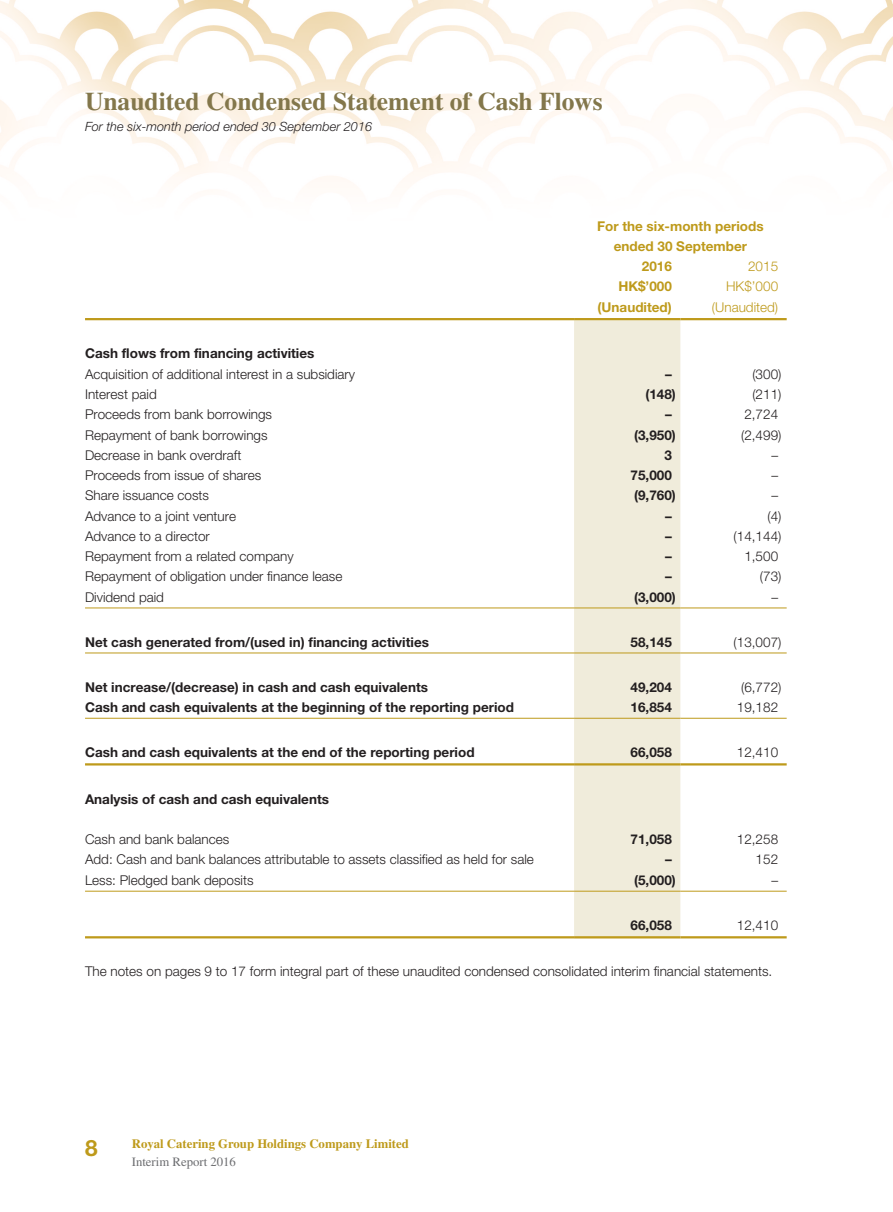
<style>
.page{position:relative;width:893px;height:1212px;background:#fff}
.page>*{position:absolute;margin:0;border:0;box-sizing:border-box;transform-origin:0 0}
.t1{font:700 25.5px "Times LT Std";color:#83774b}
.t2{font:700 22.5px "Helvetica Neue LT Std";color:#be9a1b}
._50_Table_txt{font:300 13.5px "Helvetica Neue LT Std";color:#231f20}
._50_Table_txt-2{font:700 13.5px "Helvetica Neue LT Std";color:#231f20}
._00_txt{font:300 13.5px "Helvetica Neue LT Std";color:#231f20}
._50_Table_txt-3{font:700 13.5px "Helvetica Neue LT Std";color:#be9a1b}
._50_Table_txt-4{font:300 13.5px "Helvetica Neue LT Std";color:#be9a1b}
.t3{font:700 12.75px/18px "Times LT Std";color:#be9a1b}
.t4{font:italic 300 12.75px "Helvetica Neue LT Std";color:#231f20}
.s1{font-weight:400;color:#6c6d70}
</style>
<div class="page">
<img style="left:0;top:0;width:893px;height:939px">
<div style="left:574px;top:320px;width:106px;height:616px;background:#f0ecdb"></div>
<hr style="left:85px;top:318px;width:489px;height:2px;background:#be9a1b">
<hr style="left:574px;top:318px;width:106px;height:2px;background:#be9a1b">
<hr style="left:680px;top:318px;width:107px;height:2px;background:#be9a1b">
<hr style="left:85px;top:607px;width:489px;height:1px;background:#be9a1b">
<hr style="left:574px;top:607px;width:106px;height:1px;background:#be9a1b">
<hr style="left:680px;top:607px;width:107px;height:1px;background:#be9a1b">
<hr style="left:85px;top:653px;width:489px;height:1px;background:#be9a1b">
<hr style="left:574px;top:653px;width:106px;height:1px;background:#be9a1b">
<hr style="left:680px;top:653px;width:107px;height:1px;background:#be9a1b">
<hr style="left:85px;top:718px;width:489px;height:1px;background:#be9a1b">
<hr style="left:574px;top:718px;width:106px;height:1px;background:#be9a1b">
<hr style="left:680px;top:718px;width:107px;height:1px;background:#be9a1b">
<hr style="left:85px;top:763px;width:489px;height:2px;background:#be9a1b">
<hr style="left:574px;top:763px;width:106px;height:2px;background:#be9a1b">
<hr style="left:680px;top:763px;width:107px;height:2px;background:#be9a1b">
<hr style="left:85px;top:891px;width:489px;height:1px;background:#be9a1b">
<hr style="left:574px;top:891px;width:106px;height:1px;background:#be9a1b">
<hr style="left:680px;top:891px;width:107px;height:1px;background:#be9a1b">
<hr style="left:85px;top:936px;width:489px;height:2px;background:#be9a1b">
<hr style="left:574px;top:936px;width:106px;height:2px;background:#be9a1b">
<hr style="left:680px;top:936px;width:107px;height:2px;background:#be9a1b">
<p class="t1" style="left:85px;top:87px;width:519px">Unaudited Condensed Statement of Cash Flows</p>
<p class="t4" style="left:85px;top:119px;width:289px">For the six-month period ended 30 September 2016</p>
<p class="_50_Table_txt-3" style="left:597px;top:217px;width:168px">For the six-month periods</p>
<p class="_50_Table_txt-3" style="left:614px;top:238px;width:135px">ended 30 September</p>
<p class="_50_Table_txt-3" style="left:642px;top:258px;width:32px">2016</p>
<p class="_50_Table_txt-4" style="left:748px;top:258px;width:32px">2015</p>
<p class="_50_Table_txt-3" style="left:618px;top:278px;width:55px">HK$’000</p>
<p class="_50_Table_txt-4" style="left:726px;top:278px;width:54px">HK$’000</p>
<p class="_50_Table_txt-3" style="left:598px;top:298px;width:76px">(Unaudited)</p>
<p class="_50_Table_txt-4" style="left:712px;top:298px;width:68px">(Unaudited)</p>
<p class="_50_Table_txt-2" style="left:85px;top:345px;width:231px">Cash flows from financing activities</p>
<p class="_50_Table_txt" style="left:85px;top:366px;width:272px">Acquisition of additional interest in a subsidiary</p>
<p class="_50_Table_txt-2" style="left:665px;top:366px;width:8px">–</p>
<p class="_50_Table_txt" style="left:752px;top:366px;width:31px">(300)</p>
<p class="_50_Table_txt" style="left:85px;top:386px;width:73px">Interest paid</p>
<p class="_50_Table_txt-2" style="left:645px;top:386px;width:32px">(148)</p>
<p class="_50_Table_txt" style="left:752px;top:386px;width:31px">(211)</p>
<p class="_50_Table_txt" style="left:85px;top:406px;width:189px">Proceeds from bank borrowings</p>
<p class="_50_Table_txt-2" style="left:665px;top:406px;width:8px">–</p>
<p class="_50_Table_txt" style="left:744px;top:406px;width:35px">2,724</p>
<p class="_50_Table_txt" style="left:85px;top:426px;width:184px">Repayment of bank borrowings</p>
<p class="_50_Table_txt-2" style="left:634px;top:426px;width:43px">(3,950)</p>
<p class="_50_Table_txt" style="left:741px;top:426px;width:42px">(2,499)</p>
<p class="_50_Table_txt" style="left:85px;top:447px;width:158px">Decrease in bank overdraft</p>
<p class="_50_Table_txt-2" style="left:664px;top:447px;width:9px">3</p>
<p class="_50_Table_txt" style="left:771px;top:447px;width:8px">–</p>
<p class="_50_Table_txt" style="left:85px;top:467px;width:178px">Proceeds from issue of shares</p>
<p class="_50_Table_txt-2" style="left:631px;top:467px;width:43px">75,000</p>
<p class="_50_Table_txt" style="left:771px;top:467px;width:8px">–</p>
<p class="_50_Table_txt" style="left:85px;top:487px;width:126px">Share issuance costs</p>
<p class="_50_Table_txt-2" style="left:634px;top:487px;width:43px">(9,760)</p>
<p class="_50_Table_txt" style="left:771px;top:487px;width:8px">–</p>
<p class="_50_Table_txt" style="left:85px;top:507px;width:153px">Advance to a joint venture</p>
<p class="_50_Table_txt-2" style="left:665px;top:507px;width:8px">–</p>
<p class="_50_Table_txt" style="left:767px;top:507px;width:16px">(4)</p>
<p class="_50_Table_txt" style="left:85px;top:528px;width:126px">Advance to a director</p>
<p class="_50_Table_txt-2" style="left:665px;top:528px;width:8px">–</p>
<p class="_50_Table_txt" style="left:734px;top:528px;width:49px">(14,144)</p>
<p class="_50_Table_txt" style="left:85px;top:548px;width:210px">Repayment from a related company</p>
<p class="_50_Table_txt-2" style="left:665px;top:548px;width:8px">–</p>
<p class="_50_Table_txt" style="left:744px;top:548px;width:35px">1,500</p>
<p class="_50_Table_txt" style="left:85px;top:568px;width:259px">Repayment of obligation under finance lease</p>
<p class="_50_Table_txt-2" style="left:665px;top:568px;width:8px">–</p>
<p class="_50_Table_txt" style="left:760px;top:568px;width:23px">(73)</p>
<p class="_50_Table_txt" style="left:85px;top:588px;width:81px">Dividend paid</p>
<p class="_50_Table_txt-2" style="left:634px;top:588px;width:43px">(3,000)</p>
<p class="_50_Table_txt" style="left:771px;top:588px;width:8px">–</p>
<p class="_50_Table_txt-2" style="left:85px;top:633px;width:345px">Net cash generated from/(used in) financing activities</p>
<p class="_50_Table_txt-2" style="left:631px;top:633px;width:43px">58,145</p>
<p class="_50_Table_txt" style="left:734px;top:633px;width:49px">(13,007)</p>
<p class="_50_Table_txt-2" style="left:85px;top:678px;width:344px">Net increase/(decrease) in cash and cash equivalents</p>
<p class="_50_Table_txt-2" style="left:631px;top:678px;width:43px">49,204</p>
<p class="_50_Table_txt" style="left:741px;top:678px;width:42px">(6,772)</p>
<p class="_50_Table_txt-2" style="left:85px;top:699px;width:430px">Cash and cash equivalents at the beginning of the reporting period</p>
<p class="_50_Table_txt-2" style="left:631px;top:699px;width:43px">16,854</p>
<p class="_50_Table_txt" style="left:737px;top:699px;width:43px">19,182</p>
<p class="_50_Table_txt-2" style="left:85px;top:744px;width:391px">Cash and cash equivalents at the end of the reporting period</p>
<p class="_50_Table_txt-2" style="left:631px;top:744px;width:43px">66,058</p>
<p class="_50_Table_txt" style="left:737px;top:744px;width:43px">12,410</p>
<p class="_50_Table_txt-2" style="left:85px;top:790px;width:245px">Analysis of cash and cash equivalents</p>
<p class="_50_Table_txt" style="left:85px;top:831px;width:146px">Cash and bank balances</p>
<p class="_50_Table_txt-2" style="left:631px;top:831px;width:43px">71,058</p>
<p class="_50_Table_txt" style="left:737px;top:831px;width:43px">12,258</p>
<p class="_50_Table_txt" style="left:85px;top:851px;width:450px">Add: Cash and bank balances attributable to assets classified as held for sale</p>
<p class="_50_Table_txt-2" style="left:665px;top:851px;width:8px">–</p>
<p class="_50_Table_txt" style="left:756px;top:851px;width:24px">152</p>
<p class="_50_Table_txt" style="left:85px;top:872px;width:170px">Less: Pledged bank deposits</p>
<p class="_50_Table_txt-2" style="left:634px;top:871px;width:43px">(5,000)</p>
<p class="_50_Table_txt" style="left:771px;top:872px;width:8px">–</p>
<p class="_50_Table_txt-2" style="left:631px;top:916px;width:43px">66,058</p>
<p class="_50_Table_txt" style="left:737px;top:917px;width:43px">12,410</p>
<p class="_00_txt" style="left:85px;top:963px;width:689px">The notes on pages 9 to 17 form integral part of these unaudited condensed consolidated interim financial statements.</p>
<p class="t2" style="left:85px;top:1134px;width:14px">8</p>
<p class="t3" style="left:132px;top:1134px;width:279px">Royal Catering Group Holdings Company Limited<br><span class="s1">Interim Report 2016</span></p>
</div>
